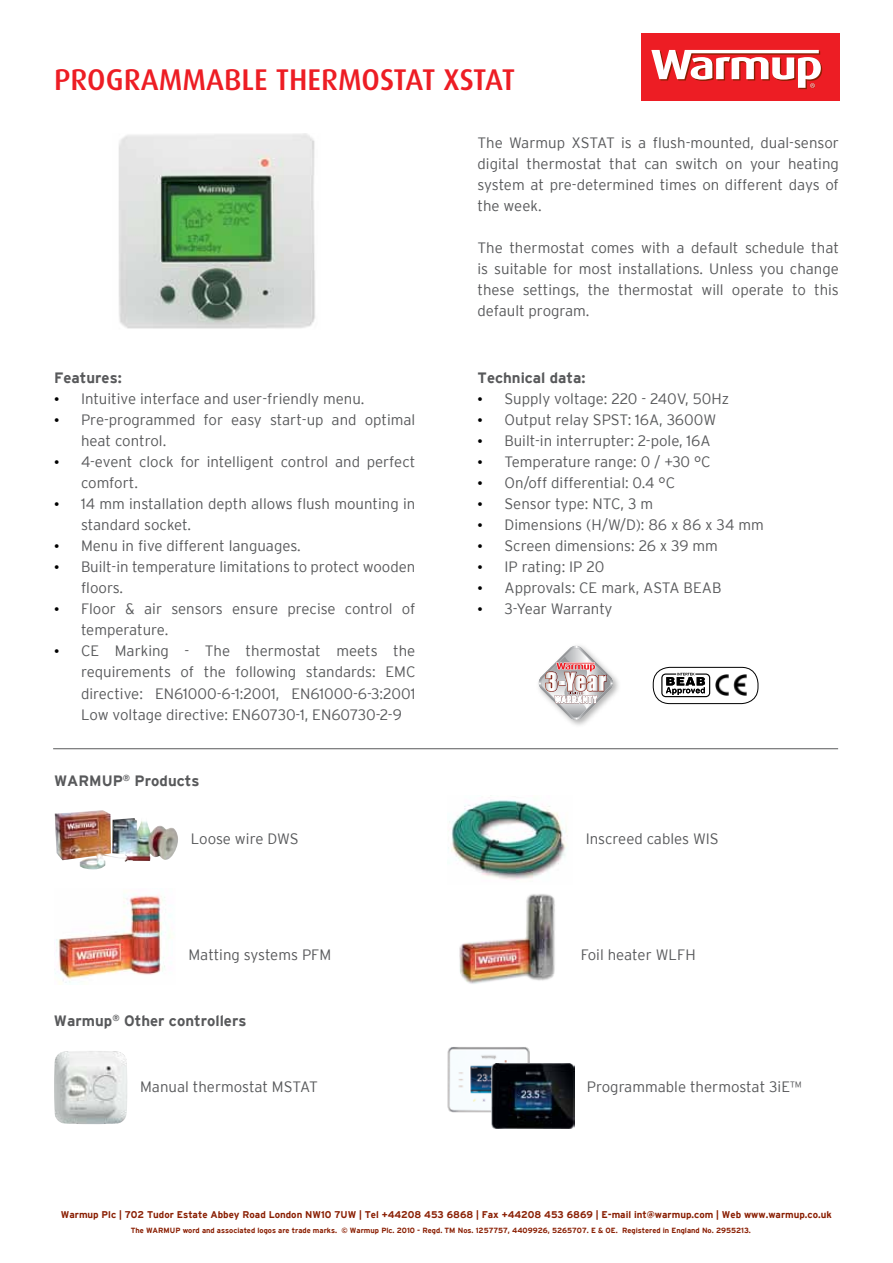
<style>
.page{position:relative;width:893px;height:1263px;background:#fff}
.page>*{position:absolute;margin:0;border:0;box-sizing:border-box;transform-origin:0 0}
.t1{font:500 30px "Dax";color:#ed1d24}
.t2{font:300 15px/21px "Interstate";color:#58595b}
.t3{font:700 15px "Interstate";color:#58595b}
.t4{font:700 9.75px "Interstate";color:#8a1f03}
.t5{font:700 7.5px "Interstate";color:#8a1f03}
.s1{font-family:"Times New Roman";font-weight:400;color:#000}
</style>
<div class="page">
<img style="left:118px;top:134px;width:197px;height:195px">
<img style="left:568px;top:675px;width:51px;height:51px">
<svg style="left:538px;top:645px;width:75px;height:75px"></svg>
<div style="left:641px;top:33px;width:199px;height:67px;background:#ed1d24"></div>
<svg style="left:651px;top:50px;width:171px;height:39px"></svg>
<hr style="left:53px;top:748px;width:785px;height:1px;background:#58595b">
<div style="left:653px;top:667px;width:105px;height:37px;border:1px solid #000;border-radius:17px"></div>
<img style="left:715px;top:674px;width:32px;height:22px">
<svg style="left:661px;top:673px;width:49px;height:24px"></svg>
<img style="left:55px;top:894px;width:117px;height:90px">
<img style="left:448px;top:800px;width:119px;height:80px">
<img style="left:459px;top:894px;width:96px;height:90px">
<img style="left:55px;top:810px;width:123px;height:59px">
<img style="left:54px;top:1051px;width:73px;height:73px">
<img style="left:447px;top:1047px;width:84px;height:65px">
<img style="left:492px;top:1064px;width:82px;height:64px">
<h1 class="t1" style="left:54px;top:62px;width:272px">PROGRAMMABLE THERMO</h1>
<h1 class="t1" style="left:380px;top:62px;width:94px">STAT XSTAT</h1>
<p class="t3" style="left:54px;top:370px;width:69px">Features:</p>
<p class="t2" style="left:54px;top:389px;width:312px"><span class="s1">•</span> Intuitive interface and user-friendly menu.</p>
<p class="t2" style="left:81px;top:410px;width:336px;text-indent:-27px"><span class="s1">•</span> Pre-programmed for easy start-up and optimal heat control.</p>
<p class="t2" style="left:81px;top:452px;width:336px;text-indent:-27px"><span class="s1">•</span> 4-event clock for intelligent control and perfect comfort.</p>
<p class="t2" style="left:81px;top:494px;width:336px;text-indent:-27px"><span class="s1">•</span> 14 mm installation depth allows flush mounting in standard socket.</p>
<p class="t2" style="left:54px;top:536px;width:248px"><span class="s1">•</span> Menu in five different languages.</p>
<p class="t2" style="left:81px;top:557px;width:336px;text-indent:-27px"><span class="s1">•</span> Built-in temperature limitations to protect wooden floors.</p>
<p class="t2" style="left:81px;top:599px;width:336px;text-indent:-27px"><span class="s1">•</span> Floor &amp; air sensors ensure precise control of temperature.</p>
<p class="t2" style="left:81px;top:641px;width:336px;text-align:justify;text-indent:-27px"><span class="s1">•</span> CE Marking - The thermostat meets the requirements of the following standards: EMC directive: EN61000-6-1:2001, EN61000-6-3:2001<br>Low voltage directive: EN60730-1, EN60730-2-9</p>
<p class="t3" style="left:54px;top:772px;width:147px">WARMUP<sup>®</sup> Products</p>
<p class="t2" style="left:478px;top:132px;width:363px;text-align:justify">The Warmup XSTAT is a flush-mounted, dual-sensor digital thermostat that can switch on your heating system at pre-determined times on different days of the week.</p>
<p class="t2" style="left:478px;top:237px;width:363px;text-align:justify">The thermostat comes with a default schedule that is suitable for most installations. Unless you change these settings, the thermostat will operate to this default program.</p>
<p class="t3" style="left:477px;top:370px;width:110px">Technical data:</p>
<p class="t2" style="left:477px;top:389px;width:253px"><span class="s1">•</span> Supply voltage: 220 - 240V, 50Hz</p>
<p class="t2" style="left:477px;top:410px;width:240px"><span class="s1">•</span> Output relay SPST: 16A, 3600W</p>
<p class="t2" style="left:477px;top:431px;width:235px"><span class="s1">•</span> Built-in interrupter: 2-pole, 16A</p>
<p class="t2" style="left:477px;top:452px;width:235px"><span class="s1">•</span> Temperature range: 0 / +30 °C</p>
<p class="t2" style="left:477px;top:473px;width:199px"><span class="s1">•</span> On/off differential: 0.4 °C</p>
<p class="t2" style="left:477px;top:494px;width:177px"><span class="s1">•</span> Sensor type: NTC, 3 m</p>
<p class="t2" style="left:477px;top:515px;width:288px"><span class="s1">•</span> Dimensions (H/W/D): 86 x 86 x 34 mm</p>
<p class="t2" style="left:477px;top:536px;width:242px"><span class="s1">•</span> Screen dimensions: 26 x 39 mm</p>
<p class="t2" style="left:477px;top:557px;width:128px"><span class="s1">•</span> IP rating: IP 20</p>
<p class="t2" style="left:477px;top:578px;width:245px"><span class="s1">•</span> Approvals: CE mark, ASTA BEAB</p>
<p class="t2" style="left:477px;top:599px;width:137px"><span class="s1">•</span> 3-Year Warranty</p>
<p class="t2" style="left:191px;top:828px;width:109px">Loose wire DWS</p>
<p class="t2" style="left:586px;top:828px;width:135px">Inscreed cables WIS</p>
<p class="t2" style="left:188px;top:944px;width:144px">Matting systems PFM</p>
<p class="t2" style="left:581px;top:944px;width:116px">Foil heater WLFH</p>
<p class="t3" style="left:54px;top:1012px;width:194px">Warmup<sup>®</sup> Other controllers</p>
<p class="t2" style="left:140px;top:1076px;width:179px">Manual thermostat MSTAT</p>
<p class="t2" style="left:587px;top:1076px;width:216px">Programmable thermostat 3iE™</p>
<p class="t4" style="left:61px;top:1209px;width:773px">Warmup Plc | 702 Tudor Estate Abbey Road London NW10 7UW | Tel +44208 453 6868 | Fax +44208 453 6869 | E-mail int@warmup.com | Web www.warmup.co.uk</p>
<p class="t5" style="left:131px;top:1226px;width:622px">The WARMUP word and associated logos are trade marks. © Warmup Plc. 2010 - Regd. TM Nos. 1257757, 4409926, 5265707. E &amp; OE. Registered in England No. 2955213.</p>
</div>
